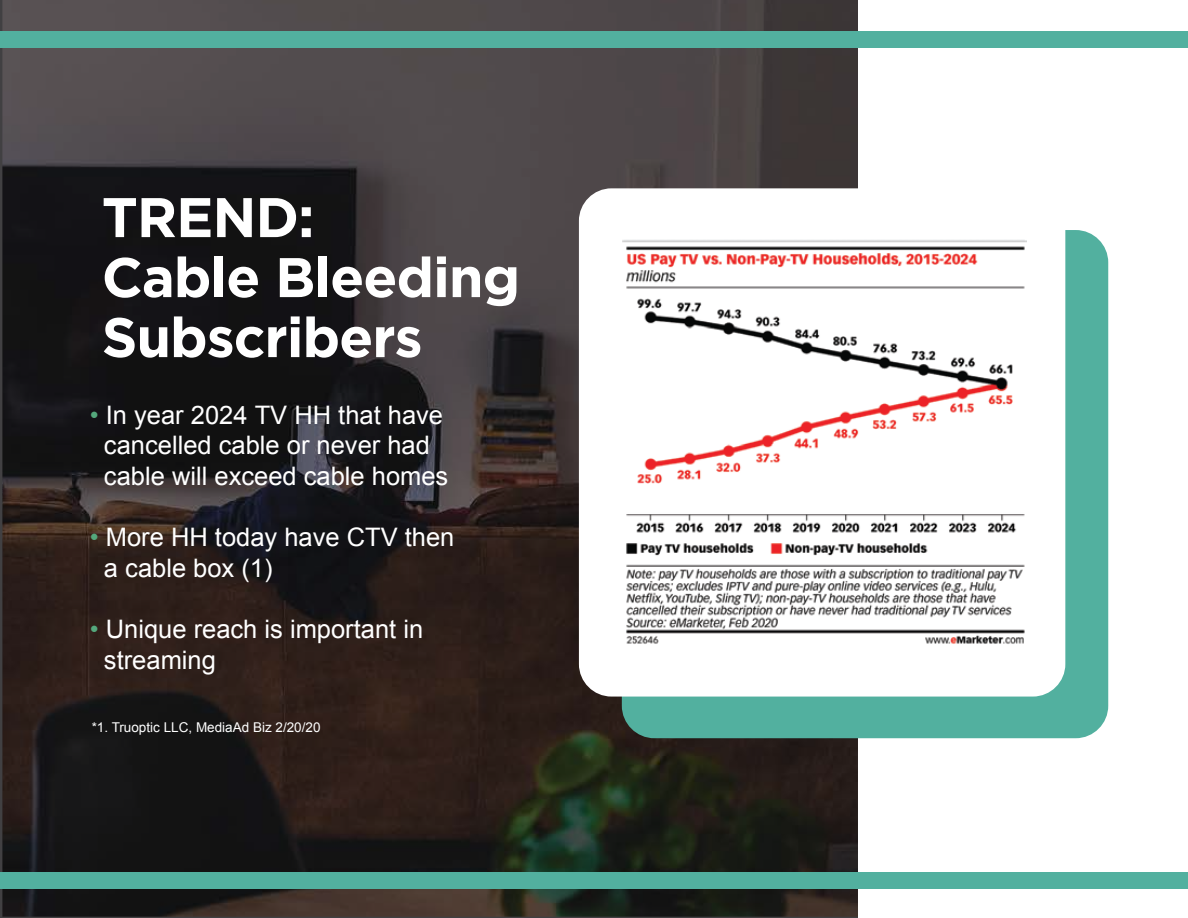
<style>
.page{position:relative;width:1188px;height:918px;background:#fff}
.page>*{position:absolute;margin:0;border:0;box-sizing:border-box;transform-origin:0 0}
.t1{font:700 55.65px/60px "Gotham";letter-spacing:-.02em;color:#fff}
.t2{font:25.5px/30.6px "Arial";color:#fff}
.t3{font:13.5px "Arial";color:#fff}
.s1{color:#54a87c}
</style>
<div class="page">
<img style="left:2px;top:0;width:856px;height:917px">
<div style="left:622px;top:230px;width:486px;height:508px;background:#52b09f;border-radius:32px"></div>
<div style="left:579px;top:188px;width:486px;height:509px;background:#fff;border-radius:32px"></div>
<img style="left:623px;top:240px;width:404px;height:404px">
<div style="left:0;top:31px;width:1188px;height:17px;background:#52b09f"></div>
<div style="left:0;top:872px;width:1188px;height:17px;background:#52b09f"></div>
<h1 class="t1" style="left:102px;top:186px;width:420px">TREND:<br>Cable Bleeding<br>Subscribers</h1>
<p class="t2" style="left:90px;top:400px;width:360px;text-align:center"><span class="s1">•</span> In year 2024 TV HH that have cancelled cable or never had cable will exceed cable homes</p>
<p class="t2" style="left:104px;top:522px;width:352px;text-indent:-14px"><span class="s1">•</span> More HH today have CTV then a cable box (1)</p>
<p class="t2" style="left:104px;top:614px;width:321px;text-indent:-14px"><span class="s1">•</span> Unique reach is important in streaming</p>
<p class="t3" style="left:92px;top:718px;width:230px">*1. Truoptic LLC, MediaAd Biz 2/20/20</p>
</div>
